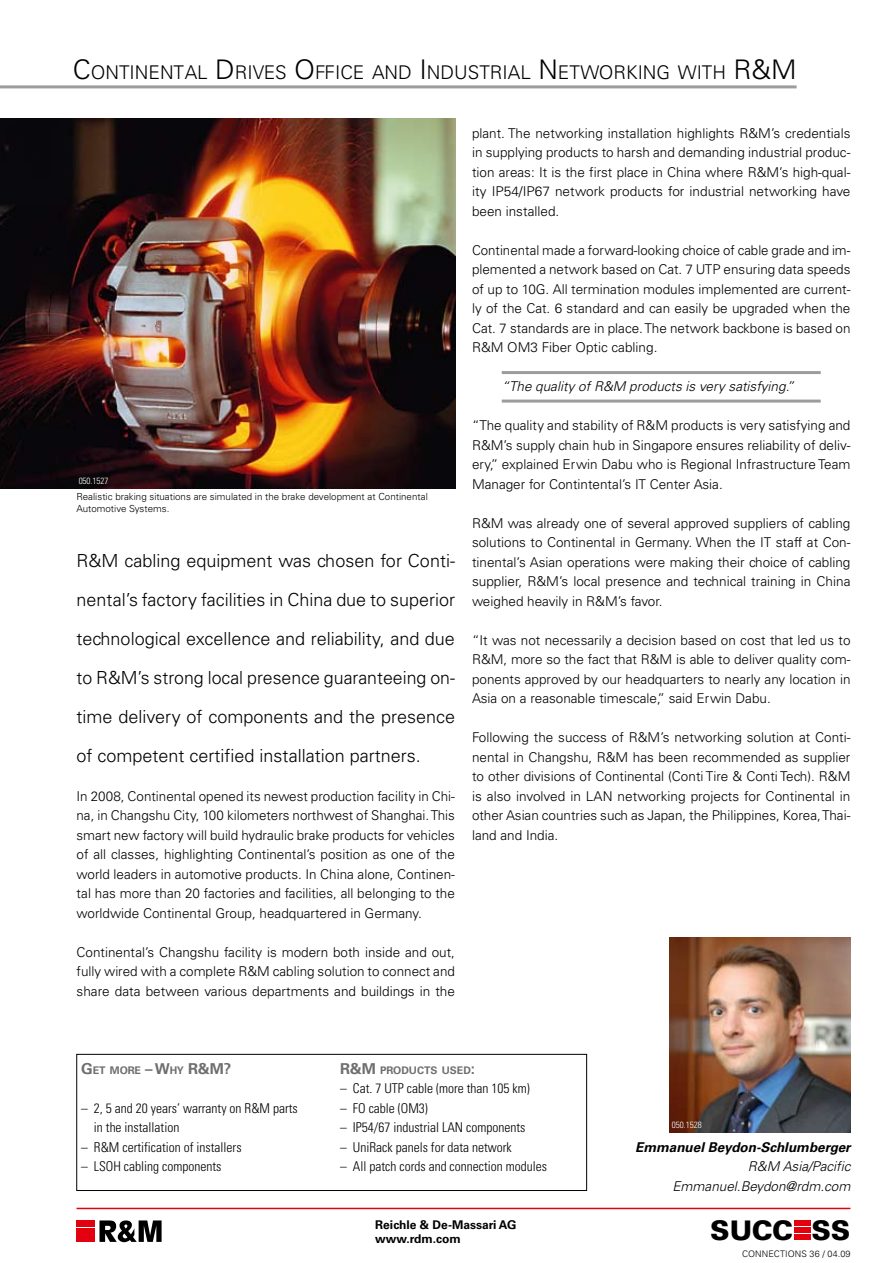
<style>
.page{position:relative;width:893px;height:1263px;background:#fff}
.page>*{position:absolute;margin:0;border:0;box-sizing:border-box;transform-origin:0 0}
.t1{font:900 27px "Univers LT Std";letter-spacing:-.01em;color:#000}
.t2{font:300 18.9px "Univers LT Std";color:#000}
.t3{font:300 18px/39px "Univers LT Std";color:#000;text-align:justify}
.t4{font:300 13.5px/19.5px "Univers LT Std";color:#000;text-align:justify}
.t5{font:300 condensed 13.5px/19.5px "Univers LT Std";color:#000}
.t6{font:italic 300 13.5px/19.5px "Univers LT Std";color:#000;text-align:right}
.t7{font:italic 700 13.5px "Univers LT Std";color:#000}
.t8{font:700 12px/13.5px "Univers LT Std";color:#000}
.t9{font:700 10.5px "Univers LT Std";color:#6f6f6f}
.t10{font:300 9.75px/12px "Univers LT Std";color:#000}
.t11{font:300 9px "Univers LT Std";letter-spacing:.01em;color:#000}
.t12{font:300 condensed 9px "Univers LT Std";color:#fff}
.s1{font-size:27px}
.s2{font-size:15px}
</style>
<div class="page">
<img style="left:0;top:118px;width:455px;height:371px">
<img style="left:670px;top:937px;width:180px;height:195px">
<hr style="left:0;top:85px;width:797px;height:3px;background:#9c9c9c">
<hr style="left:502px;top:371px;width:319px;height:3px;background:#9c9c9c">
<hr style="left:502px;top:400px;width:319px;height:3px;background:#9c9c9c">
<div style="left:77px;top:1054px;width:510px;height:137px;border:1px solid #000"></div>
<div style="left:77px;top:1228px;width:18px;height:6px;background:#e3000f"></div>
<div style="left:77px;top:1220px;width:18px;height:6px;background:#e3000f"></div>
<div style="left:77px;top:1236px;width:18px;height:6px;background:#e3000f"></div>
<svg style="left:99px;top:1220px;width:63px;height:22px"></svg>
<hr style="left:77px;top:1208px;width:773px;height:1px;background:#e3000f">
<div style="left:795px;top:1220px;width:16px;height:6px;background:#e3000f"></div>
<div style="left:795px;top:1227px;width:16px;height:6px;background:#e3000f"></div>
<div style="left:795px;top:1234px;width:16px;height:6px;background:#e3000f"></div>
<h2 class="t2" style="left:73px;top:61px;width:75px"><span class="s1">C</span>ONTINEN</h2>
<h2 class="t2" style="left:174px;top:61px;width:624px">TAL <span class="s1">D</span>RIVES <span class="s1">O</span> FFICE AND <span class="s1">I</span> NDUSTRIAL <span class="s1">N</span>ETWORKING WITH <span class="s1">R&amp;M</span></h2>
<p class="t12" style="left:79px;top:476px;width:31px">050.1527</p>
<p class="t10" style="left:77px;top:490px;width:353px">Realistic braking situations are simulated in the brake development at Continental<br>Automotive Systems.</p>
<p class="t3" style="left:77px;top:541px;width:380px">R&amp;M cabling equipment was chosen for Conti&shy;nental’s factory facilities in China due to superior technological excellence and reliability, and due to R&amp;M’s strong local presence guaranteeing on&shy;time delivery of components and the presence of competent certified installation partners.</p>
<p class="t4" style="left:77px;top:786px;width:380px">In 2008, Continental opened its newest production facility in Chi&shy;na, in Changshu City, 100 kilometers northwest of Shanghai. This smart new factory will build hydraulic brake products for vehicles of all classes, highlighting Continental’s position as one of the world leaders in automotive products. In China alone, Continen&shy;tal has more than 20 factories and facilities, all belonging to the worldwide Continental Group, headquartered in Germany.</p>
<p class="t4" style="left:77px;top:942px;width:380px">Continental’s Changshu facility is modern both inside and out, fully wired with a complete R&amp;M cabling solution to connect and share data between various departments and buildings in the</p>
<p class="t4" style="left:472px;top:123px;width:380px">plant. The networking installation highlights R&amp;M’s credentials in supplying products to harsh and demanding industrial produc&shy;tion areas: It is the first place in China where R&amp;M’s high-qual&shy;ity IP54/IP67 network products for industrial networking have been installed.</p>
<p class="t4" style="left:472px;top:240px;width:380px">Continental made a forward-looking choice of cable grade and im&shy;plemented a network based on Cat. 7 UTP ensuring data speeds of up to 10G. All termination modules implemented are current&shy;ly of the Cat. 6 standard and can easily be upgraded when the Cat. 7 standards are in place. The network backbone is based on R&amp;M OM3 Fiber Optic cabling.</p>
<p class="t6" style="left:502px;top:377px;width:294px">“The quality of R&amp;M products is very satisfying.”</p>
<p class="t4" style="left:472px;top:415px;width:380px">“The quality and stability of R&amp;M products is very satisfying and R&amp;M’s supply chain hub in Singapore ensures reliability of deliv&shy;ery,” explained Erwin Dabu who is Regional Infrastructure Team Manager for Contintental’s IT Center Asia.</p>
<p class="t4" style="left:472px;top:513px;width:380px">R&amp;M was already one of several approved suppliers of cabling solutions to Continental in Germany. When the IT staff at Con&shy;tinental’s Asian operations were making their choice of cabling supplier, R&amp;M’s local presence and technical training in China weighed heavily in R&amp;M’s favor.</p>
<p class="t4" style="left:472px;top:630px;width:380px">“It was not necessarily a decision based on cost that led us to R&amp;M, more so the fact that R&amp;M is able to deliver quality com&shy;ponents approved by our headquarters to nearly any location in Asia on a reasonable timescale,” said Erwin Dabu.</p>
<p class="t4" style="left:472px;top:727px;width:380px">Following the success of R&amp;M’s networking solution at Conti&shy;nental in Changshu, R&amp;M has been recommended as supplier to other divisions of Continental (Conti Tire &amp; Conti Tech). R&amp;M is also involved in LAN networking projects for Continental in other Asian countries such as Japan, the Philippines, Korea, Thai&shy;land and India.</p>
<p class="t9" style="left:81px;top:1064px;width:152px"><span class="s2">G</span>ET MORE <span class="s2">– W</span>HY <span class="s2">R&amp;M?</span></p>
<p class="t5" style="left:94px;top:1098px;width:205px;text-indent:-13px">– 2, 5 and 20 years’ warranty on R&amp;M parts in the installation</p>
<p class="t5" style="left:81px;top:1137px;width:162px">– R&amp;M certification of installers</p>
<p class="t5" style="left:81px;top:1157px;width:142px">– LSOH cabling components</p>
<p class="t9" style="left:340px;top:1064px;width:136px"><span class="s2">R&amp;M</span> PRODUCTS USED<span class="s2">:</span></p>
<p class="t5" style="left:340px;top:1079px;width:191px">– Cat. 7 UTP cable (more than 105 km)</p>
<p class="t5" style="left:340px;top:1098px;width:89px">– FO cable (OM3)</p>
<p class="t5" style="left:340px;top:1118px;width:187px">– IP54/67 industrial LAN components</p>
<p class="t5" style="left:340px;top:1137px;width:173px">– UniRack panels for data network</p>
<p class="t5" style="left:340px;top:1157px;width:208px">– All patch cords and connection modules</p>
<p class="t12" style="left:672px;top:1119px;width:31px">050.1528</p>
<p class="t7" style="left:635px;top:1139px;width:217px">Emmanuel Beydon-Schlumberger</p>
<p class="t6" style="left:672px;top:1157px;width:180px">R&amp;M Asia/Pacific<br>Emmanuel.Beydon@rdm.com</p>
<p class="t8" style="left:375px;top:1218px;width:143px">Reichle &amp; De-Massari AG www.rdm.com</p>
<h1 class="t1" style="left:710px;top:1213px;width:142px">SUCC SS</h1>
<p class="t11" style="left:742px;top:1248px;width:110px">CONNECTIONS 36 / 04.09</p>
</div>
